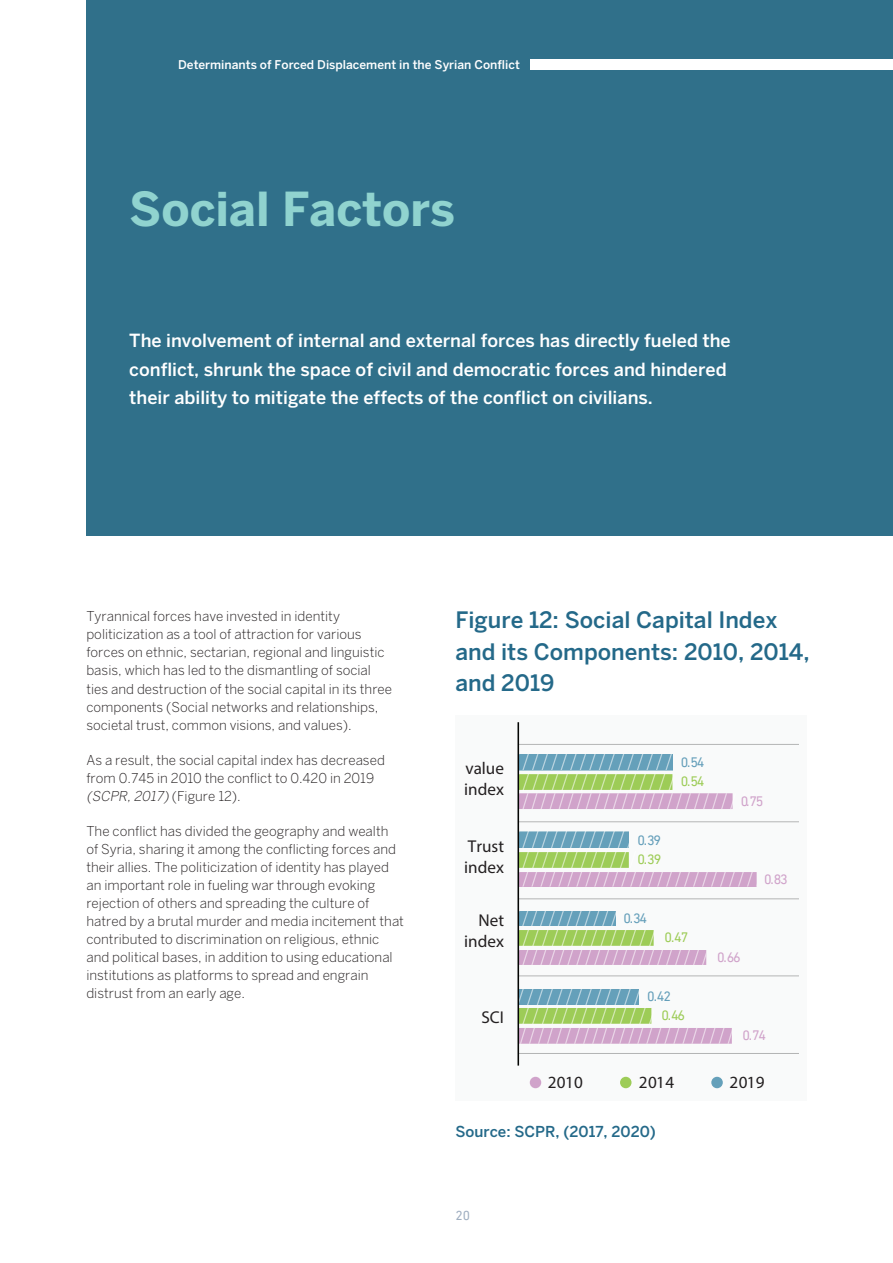
<style>
.page{position:relative;width:893px;height:1263px;background:#fff}
.page>*{position:absolute;margin:0;border:0;box-sizing:border-box;transform-origin:0 0}
.t1{font:700 46.5px "Benton Sans";color:#90d3cf}
.t2{font:500 22.5px/31.5px "Benton Sans";color:#246989}
.t3{font:500 18px/28.5px "Benton Sans";color:#fff}
.t4{font:17.1px/20.5px "Myriad Pro";color:#231f20}
.t5{font:500 15px "Benton Sans";color:#246989}
.t6{font:13.95px "DIN Next LT Arabic";letter-spacing:-.08em;color:#d0a3ca}
.t7{font:13.95px "DIN Next LT Arabic";letter-spacing:-.08em;color:#9dcc57}
.t8{font:13.95px "DIN Next LT Arabic";letter-spacing:-.08em;color:#659fba}
.t9{font:300 13.5px/18px "Benton Sans";color:#231f20}
.t10{font:13.5px "DIN Next LT Arabic";color:#a0afc1}
.t11{font:500 12px "Benton Sans";color:#fff}
.s1{font-style:italic}
</style>
<div class="page">
<div style="left:86px;top:0;width:807px;height:536px;background:#30708a"></div>
<div style="left:530px;top:59px;width:363px;height:11px;background:#fff"></div>
<div style="left:455px;top:716px;width:352px;height:385px;background:#f9fafa"></div>
<div style="left:530px;top:1077px;width:11px;height:11px;background:#d0a3ca;border-radius:50%"></div>
<div style="left:620px;top:1077px;width:11px;height:11px;background:#9dcc57;border-radius:50%"></div>
<div style="left:711px;top:1077px;width:12px;height:11px;background:#65a0ba;border-radius:50%"></div>
<svg style="left:519px;top:754px;width:239px;height:290px"></svg>
<hr style="left:518px;top:821px;width:280px;height:1px;background:#b4b5b5">
<hr style="left:518px;top:744px;width:280px;height:1px;background:#b4b5b5">
<hr style="left:518px;top:898px;width:280px;height:1px;background:#b4b5b5">
<hr style="left:518px;top:975px;width:280px;height:1px;background:#b4b5b5">
<hr style="left:518px;top:1053px;width:280px;height:1px;background:#b4b5b5">
<hr style="left:517px;top:722px;width:2px;height:343px;background:#040503">
<p class="t11" style="left:178px;top:57px;width:343px">Determinants of Forced Displacement in the Syrian Conflict</p>
<p class="t1" style="left:129px;top:182px;width:327px">Social Factors</p>
<p class="t3" style="left:129px;top:326px;width:603px">The involvement of internal and external forces has directly fueled the conflict, shrunk the space of civil and democratic forces and hindered their ability to mitigate the effects of the conflict on civilians.</p>
<p class="t9" style="left:86px;top:607px;width:307px">Tyrannical forces have invested in identity politicization as a tool of attraction for various forces on ethnic, sectarian, regional and linguistic basis, which has led to the dismantling of social ties and destruction of the social capital in its three components (Social networks and relationships, societal trust, common visions, and values).</p>
<p class="t9" style="left:86px;top:750px;width:300px">As a result, the social capital index has decreased from 0.745 in 2010 the conflict to 0.420 in 2019 <span class="s1">(SCPR,2017)</span> (Figure 12).</p>
<p class="t9" style="left:86px;top:821px;width:319px">The conflict has divided the geography and wealth<br>of Syria, sharing it among the conflicting forces and their allies. The politicization of identity has played an important role in fueling war through evoking rejection of others and spreading the culture of hatred by a brutal murder and media incitement that contributed to discrimination on religious, ethnic and political bases, in addition to using educational institutions as platforms to spread and engrain distrust from an early age.</p>
<p class="t2" style="left:455px;top:604px;width:356px">Figure 12: Social Capital Index and its Components: 2010, 2014, and 2019</p>
<p class="t4" style="left:464px;top:758px;width:41px">value index</p>
<p class="t8" style="left:681px;top:753px;width:25px">0.54</p>
<p class="t7" style="left:681px;top:773px;width:25px">0.54</p>
<p class="t6" style="left:741px;top:792px;width:24px">0.75</p>
<p class="t4" style="left:464px;top:836px;width:41px">Trust index</p>
<p class="t8" style="left:637px;top:831px;width:25px">0.39</p>
<p class="t7" style="left:637px;top:851px;width:25px">0.39</p>
<p class="t6" style="left:764px;top:870px;width:25px">0.83</p>
<p class="t4" style="left:464px;top:910px;width:41px;text-align:right">Net index</p>
<p class="t8" style="left:623px;top:909px;width:25px">0.34</p>
<p class="t7" style="left:664px;top:929px;width:25px">0.47</p>
<p class="t6" style="left:717px;top:948px;width:25px">0.66</p>
<p class="t8" style="left:647px;top:987px;width:25px">0.42</p>
<p class="t4" style="left:481px;top:1007px;width:24px">SCI</p>
<p class="t7" style="left:661px;top:1007px;width:25px">0.46</p>
<p class="t6" style="left:742px;top:1026px;width:25px">0.74</p>
<p class="t4" style="left:548px;top:1072px;width:37px">2010</p>
<p class="t4" style="left:639px;top:1072px;width:37px">2014</p>
<p class="t4" style="left:730px;top:1072px;width:36px">2019</p>
<p class="t5" style="left:455px;top:1123px;width:202px">Source: SCPR, (2017, 2020)</p>
<p class="t10" style="left:455px;top:1208px;width:16px">20</p>
</div>
